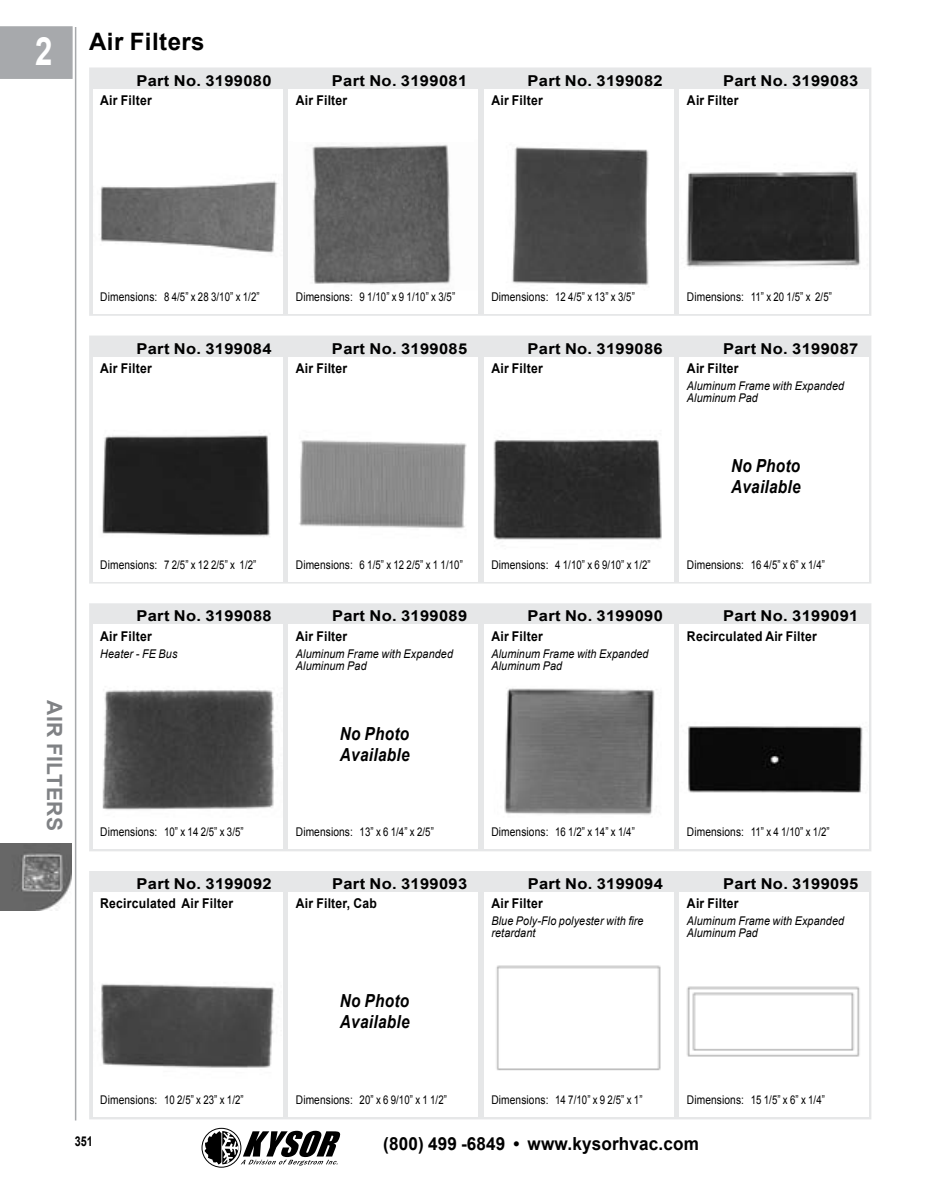
<style>
.page{position:relative;width:940px;height:1188px;background:#fff}
.page>*{position:absolute;margin:0;border:0;box-sizing:border-box;transform-origin:0 0}
.t1{font:700 39px "Arial";color:#fff;scale:.8 1}
.t2{font:700 24px "Arial";letter-spacing:.02em;color:#000}
.t3{font:700 21px "Arial";letter-spacing:.02em;color:#808285}
.t4{font:italic 700 18px/21px "Arial";letter-spacing:.02em;color:#000;scale:.85 1}
.t5{font:700 18px "Arial";letter-spacing:.01em;color:#000;scale:.95 1}
.t6{font:700 15px "Arial";letter-spacing:.02em;color:#000;scale:1.1 1}
.t7{font:700 13.5px "Arial";letter-spacing:.02em;color:#000;scale:.9 1}
.t8{font:700 13.5px "Arial";letter-spacing:.02em;color:#000;scale:.8 1}
.t9{font:12px "Arial";letter-spacing:.01em;color:#000;scale:.85 1}
.t10{font:italic 12px/12px "Arial";letter-spacing:.01em;color:#000;scale:.9 1}
</style>
<div class="page">
<hr style="left:75px;top:27px;width:1px;height:1093px;background:#a7a9ac">
<div style="left:0;top:26px;width:73px;height:53px;background:#a7a9ac"></div>
<div style="left:202px;top:1128px;width:39px;height:40px;border:1px solid #000;border-radius:50%"></div>
<svg style="left:204px;top:1131px;width:136px;height:35px"></svg>
<img style="left:0;top:843px;width:71px;height:68px">
<div style="left:89px;top:68px;width:782px;height:1051px;background:#e6e7e8"></div>
<svg style="left:89px;top:316px;width:782px;height:555px"></svg>
<div style="left:93px;top:89px;width:189px;height:225px;background:#fff"></div>
<img style="left:99px;top:181px;width:179px;height:72px">
<div style="left:288px;top:89px;width:190px;height:225px;background:#fff"></div>
<img style="left:312px;top:144px;width:139px;height:141px">
<div style="left:484px;top:89px;width:189px;height:225px;background:#fff"></div>
<img style="left:512px;top:146px;width:137px;height:139px">
<div style="left:679px;top:89px;width:190px;height:225px;background:#fff"></div>
<img style="left:686px;top:169px;width:175px;height:98px">
<div style="left:93px;top:357px;width:189px;height:224px;background:#fff"></div>
<img style="left:102px;top:433px;width:168px;height:104px">
<div style="left:288px;top:357px;width:190px;height:224px;background:#fff"></div>
<img style="left:299px;top:440px;width:168px;height:89px">
<div style="left:484px;top:357px;width:189px;height:224px;background:#fff"></div>
<img style="left:493px;top:439px;width:169px;height:101px">
<div style="left:679px;top:357px;width:190px;height:224px;background:#fff"></div>
<div style="left:93px;top:625px;width:189px;height:224px;background:#fff"></div>
<img style="left:102px;top:690px;width:172px;height:120px">
<div style="left:288px;top:625px;width:190px;height:224px;background:#fff"></div>
<div style="left:484px;top:625px;width:189px;height:224px;background:#fff"></div>
<img style="left:504px;top:688px;width:151px;height:127px">
<div style="left:679px;top:625px;width:190px;height:224px;background:#fff"></div>
<img style="left:688px;top:726px;width:175px;height:67px">
<div style="left:93px;top:892px;width:189px;height:225px;background:#fff"></div>
<img style="left:101px;top:984px;width:173px;height:84px">
<div style="left:288px;top:892px;width:190px;height:225px;background:#fff"></div>
<div style="left:484px;top:892px;width:189px;height:225px;background:#fff"></div>
<img style="left:496px;top:965px;width:165px;height:106px">
<div style="left:679px;top:892px;width:190px;height:225px;background:#fff"></div>
<img style="left:686px;top:986px;width:174px;height:71px">
<h1 class="t1" style="left:35px;top:25px;width:23px">2</h1>
<h2 class="t2" style="left:89px;top:25px;width:117px">Air Filters</h2>
<p class="t6" style="left:136px;top:70px;width:124px">Part No. 3199080</p>
<p class="t6" style="left:332px;top:70px;width:124px">Part No. 3199081</p>
<p class="t6" style="left:527px;top:70px;width:124px">Part No. 3199082</p>
<p class="t6" style="left:723px;top:70px;width:124px">Part No. 3199083</p>
<p class="t7" style="left:100px;top:91px;width:59px">Air Filter</p>
<p class="t7" style="left:296px;top:91px;width:59px">Air Filter</p>
<p class="t7" style="left:491px;top:91px;width:59px">Air Filter</p>
<p class="t7" style="left:687px;top:91px;width:59px">Air Filter</p>
<h3 class="t3" style="left:68px;top:700px;width:132px;rotate:90deg">Air Filters</h3>
<p class="t9" style="left:100px;top:289px;width:189px">Dimensions: 8 4/5” x 28 3/10” x 1/2”</p>
<p class="t9" style="left:296px;top:289px;width:189px">Dimensions: 9 1/10” x 9 1/10” x 3/5”</p>
<p class="t9" style="left:491px;top:289px;width:170px">Dimensions: 12 4/5” x 13” x 3/5”</p>
<p class="t9" style="left:687px;top:289px;width:172px">Dimensions: 11” x 20 1/5” x 2/5”</p>
<p class="t6" style="left:136px;top:338px;width:124px">Part No. 3199084</p>
<p class="t6" style="left:332px;top:338px;width:124px">Part No. 3199085</p>
<p class="t6" style="left:527px;top:338px;width:124px">Part No. 3199086</p>
<p class="t6" style="left:723px;top:338px;width:124px">Part No. 3199087</p>
<p class="t7" style="left:100px;top:359px;width:59px">Air Filter</p>
<p class="t9" style="left:100px;top:557px;width:185px">Dimensions: 7 2/5” x 12 2/5” x 1/2”</p>
<p class="t7" style="left:296px;top:359px;width:59px">Air Filter</p>
<p class="t7" style="left:491px;top:359px;width:59px">Air Filter</p>
<p class="t9" style="left:296px;top:557px;width:198px">Dimensions: 6 1/5” x 12 2/5” x 1 1/10”</p>
<p class="t9" style="left:491px;top:557px;width:189px">Dimensions: 4 1/10” x 6 9/10” x 1/2”</p>
<p class="t7" style="left:687px;top:359px;width:59px">Air Filter</p>
<p class="t10" style="left:687px;top:380px;width:176px">Aluminum Frame with Expanded<br>Aluminum Pad</p>
<h3 class="t4" style="left:731px;top:455px;width:83px">No Photo<br>Available</h3>
<p class="t9" style="left:687px;top:557px;width:164px">Dimensions: 16 4/5” x 6” x 1/4”</p>
<p class="t6" style="left:136px;top:606px;width:124px">Part No. 3199088</p>
<p class="t6" style="left:332px;top:606px;width:124px">Part No. 3199089</p>
<p class="t6" style="left:527px;top:606px;width:124px">Part No. 3199090</p>
<p class="t6" style="left:723px;top:606px;width:124px">Part No. 3199091</p>
<p class="t7" style="left:100px;top:627px;width:59px">Air Filter</p>
<p class="t10" style="left:100px;top:647px;width:87px">Heater - FE Bus</p>
<p class="t9" style="left:100px;top:824px;width:170px">Dimensions: 10” x 14 2/5” x 3/5”</p>
<p class="t7" style="left:296px;top:627px;width:59px">Air Filter</p>
<p class="t10" style="left:296px;top:647px;width:176px">Aluminum Frame with Expanded<br>Aluminum Pad</p>
<h3 class="t4" style="left:340px;top:723px;width:83px">No Photo<br>Available</h3>
<p class="t9" style="left:296px;top:824px;width:164px">Dimensions: 13” x 6 1/4” x 2/5”</p>
<p class="t7" style="left:491px;top:627px;width:59px">Air Filter</p>
<p class="t10" style="left:491px;top:647px;width:176px">Aluminum Frame with Expanded<br>Aluminum Pad</p>
<p class="t9" style="left:491px;top:824px;width:170px">Dimensions: 16 1/2” x 14” x 1/4”</p>
<p class="t7" style="left:687px;top:627px;width:146px">Recirculated Air Filter</p>
<p class="t9" style="left:687px;top:824px;width:169px">Dimensions: 11” x 4 1/10” x 1/2”</p>
<p class="t6" style="left:136px;top:874px;width:124px">Part No. 3199092</p>
<p class="t6" style="left:332px;top:874px;width:124px">Part No. 3199093</p>
<p class="t6" style="left:527px;top:874px;width:124px">Part No. 3199094</p>
<p class="t6" style="left:723px;top:874px;width:124px">Part No. 3199095</p>
<p class="t7" style="left:100px;top:895px;width:149px">Recirculated Air Filter</p>
<p class="t7" style="left:296px;top:895px;width:92px">Air Filter, Cab</p>
<h3 class="t4" style="left:340px;top:991px;width:83px">No Photo<br>Available</h3>
<p class="t7" style="left:491px;top:895px;width:59px">Air Filter</p>
<p class="t10" style="left:491px;top:915px;width:171px">Blue Poly-Flo polyester with fire retardant</p>
<p class="t7" style="left:687px;top:895px;width:59px">Air Filter</p>
<p class="t10" style="left:687px;top:915px;width:176px">Aluminum Frame with Expanded<br>Aluminum Pad</p>
<p class="t9" style="left:100px;top:1092px;width:170px">Dimensions: 10 2/5” x 23” x 1/2”</p>
<p class="t8" style="left:75px;top:1132px;width:24px">351</p>
<p class="t9" style="left:296px;top:1092px;width:179px">Dimensions: 20” x 6 9/10” x 1 1/2”</p>
<p class="t9" style="left:491px;top:1092px;width:179px">Dimensions: 14 7/10” x 9 2/5” x 1”</p>
<p class="t9" style="left:687px;top:1092px;width:164px">Dimensions: 15 1/5” x 6” x 1/4”</p>
<h3 class="t5" style="left:383px;top:1132px;width:334px">(800) 499 -6849 • www.kysorhvac.com</h3>
</div>
